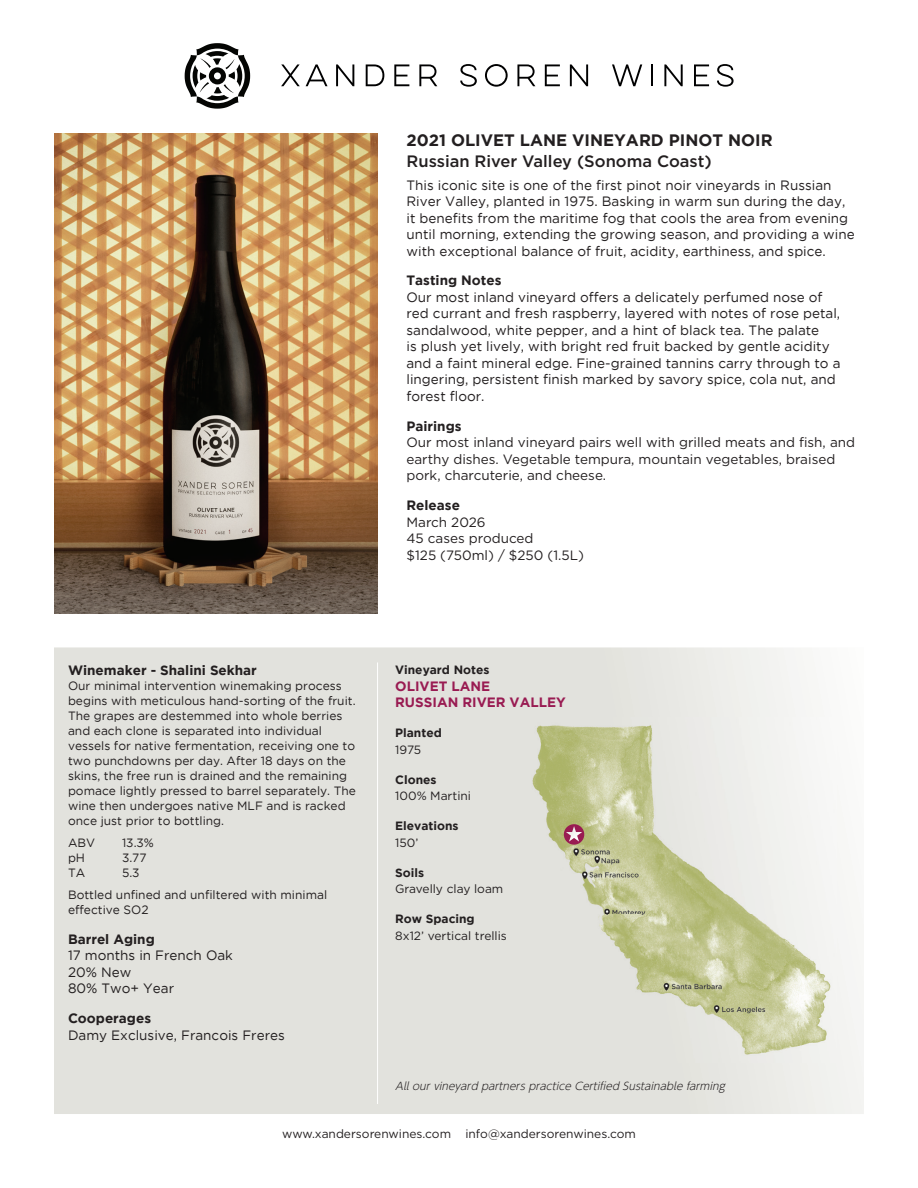
<style>
.page{position:relative;width:918px;height:1188px;background:#fff}
.page>*{position:absolute;margin:0;border:0;box-sizing:border-box;transform-origin:0 0}
.t1{font:700 16.5px "Gotham";color:#231f20}
.t2{font:500 16.5px "Gotham";color:#231f20}
.t3{font:13.5px/16.5px "Gotham";color:#231f20}
.t4{font:13.5px/16.5px "Gotham";color:#231f20}
.t5{font:700 13.5px "Gotham";color:#231f20}
.t6{font:700 13.5px/16.5px "Gotham";color:#991b52}
.t7{font:12px/15px "Gotham";color:#231f20}
.t8{font:12px "Gotham";color:#231f20}
.t9{font:700 12px "Gotham";color:#231f20}
.t10{font:italic 300 10.5px "UD Shin Go Pro";color:#231f20}
</style>
<div class="page">
<svg style="left:281px;top:64px;width:19px;height:22px"></svg>
<svg style="left:306px;top:64px;width:22px;height:22px"></svg>
<svg style="left:336px;top:64px;width:18px;height:22px"></svg>
<svg style="left:366px;top:64px;width:18px;height:22px"></svg>
<svg style="left:394px;top:64px;width:15px;height:22px"></svg>
<svg style="left:419px;top:64px;width:18px;height:22px"></svg>
<svg style="left:460px;top:64px;width:17px;height:23px"></svg>
<svg style="left:485px;top:64px;width:23px;height:23px"></svg>
<svg style="left:517px;top:64px;width:18px;height:22px"></svg>
<svg style="left:545px;top:64px;width:15px;height:22px"></svg>
<svg style="left:570px;top:64px;width:18px;height:22px"></svg>
<svg style="left:612px;top:64px;width:30px;height:22px"></svg>
<hr style="left:651px;top:64px;width:2px;height:22px;background:#000001">
<svg style="left:664px;top:64px;width:19px;height:22px"></svg>
<svg style="left:694px;top:64px;width:15px;height:22px"></svg>
<svg style="left:717px;top:64px;width:17px;height:23px"></svg>
<svg style="left:185px;top:43px;width:65px;height:66px"></svg>
<svg style="left:54px;top:647px;width:810px;height:467px;background:#e3e3df"></svg>
<hr style="left:377px;top:662px;width:1px;height:442px;background:#fff">
<img style="left:54px;top:133px;width:324px;height:481px">
<img style="left:524px;top:718px;width:313px;height:344px">
<div style="left:564px;top:824px;width:20px;height:21px;background:#991b52;border-radius:50%"></div>
<svg style="left:566px;top:826px;width:16px;height:16px"></svg>
<p class="t1" style="left:407px;top:130px;width:368px">2021 OLIVET LANE VINEYARD PINOT NOIR</p>
<p class="t2" style="left:407px;top:150px;width:307px">Russian River Valley (Sonoma Coast)</p>
<p class="t3" style="left:407px;top:177px;width:450px">This iconic site is one of the first pinot noir vineyards in Russian River Valley, planted in 1975. Basking in warm sun during the day, it benefits from the maritime fog that cools the area from evening until morning, extending the growing season, and providing a wine with exceptional balance of fruit, acidity, earthiness, and spice.</p>
<p class="t5" style="left:407px;top:273px;width:97px">Tasting Notes</p>
<p class="t3" style="left:407px;top:289px;width:436px">Our most inland vineyard offers a delicately perfumed nose of red currant and fresh raspberry, layered with notes of rose petal, sandalwood, white pepper, and a hint of black tea. The palate<br>is plush yet lively, with bright red fruit backed by gentle acidity and a faint mineral edge. Fine-grained tannins carry through to a lingering, persistent finish marked by savory spice, cola nut, and forest floor.</p>
<p class="t5" style="left:407px;top:418px;width:57px">Pairings</p>
<p class="t4" style="left:407px;top:434px;width:450px">Our most inland vineyard pairs well with grilled meats and fish, and earthy dishes. Vegetable tempura, mountain vegetables, braised pork, charcuterie, and cheese.</p>
<p class="t5" style="left:407px;top:498px;width:55px">Release</p>
<p class="t4" style="left:407px;top:514px;width:179px">March 2026<br>45 cases produced<br>$125 (750ml) / $250 (1.5L)</p>
<p class="t5" style="left:68px;top:663px;width:190px">Winemaker - Shalini Sekhar</p>
<p class="t7" style="left:68px;top:678px;width:290px">Our minimal intervention winemaking process begins with meticulous hand-sorting of the fruit.<br>The grapes are destemmed into whole berries and each clone is separated into individual vessels for native fermentation, receiving one to two punchdowns per day. After 18 days on the skins, the free run is drained and the remaining pomace lightly pressed to barrel separately. The wine then undergoes native MLF and is racked once just prior to bottling.</p>
<p class="t7" style="left:68px;top:835px;width:29px">ABV</p>
<p class="t7" style="left:122px;top:835px;width:33px">13.3%</p>
<p class="t7" style="left:68px;top:850px;width:19px">pH</p>
<p class="t7" style="left:122px;top:850px;width:26px">3.77</p>
<p class="t7" style="left:68px;top:865px;width:19px">TA</p>
<p class="t7" style="left:68px;top:862px;width:261px;line-height:21.8px;text-indent:54px">5.3<br>Bottled unfined and unfiltered with minimal</p>
<p class="t7" style="left:68px;top:902px;width:82px">effective SO2</p>
<p class="t5" style="left:68px;top:931px;width:88px">Barrel Aging</p>
<p class="t3" style="left:68px;top:947px;width:166px">17 months in French Oak<br>20% New<br>80% Two+ Year</p>
<p class="t5" style="left:68px;top:1011px;width:85px">Cooperages</p>
<p class="t3" style="left:68px;top:1027px;width:218px">Damy Exclusive, Francois Freres</p>
<p class="t9" style="left:395px;top:663px;width:96px">Vineyard Notes</p>
<p class="t6" style="left:395px;top:677px;width:172px">OLIVET LANE<br>RUSSIAN RIVER VALLEY</p>
<p class="t9" style="left:395px;top:726px;width:48px">Planted</p>
<p class="t8" style="left:395px;top:742px;width:28px">1975</p>
<p class="t9" style="left:395px;top:773px;width:43px">Clones</p>
<p class="t8" style="left:395px;top:788px;width:77px">100% Martini</p>
<p class="t9" style="left:395px;top:819px;width:65px">Elevations</p>
<p class="t8" style="left:395px;top:835px;width:25px">150’</p>
<p class="t9" style="left:395px;top:866px;width:30px">Soils</p>
<p class="t8" style="left:395px;top:881px;width:110px">Gravelly clay loam</p>
<p class="t9" style="left:395px;top:912px;width:81px">Row Spacing</p>
<p class="t8" style="left:395px;top:928px;width:113px">8x12’ vertical trellis</p>
<p class="t10" style="left:395px;top:1078px;width:335px">Allourvineyard partnerspractice Certified Sustainable farming</p>
<p class="t8" style="left:282px;top:1126px;width:355px">www.xandersorenwines.com info@xandersorenwines.com</p>
</div>
